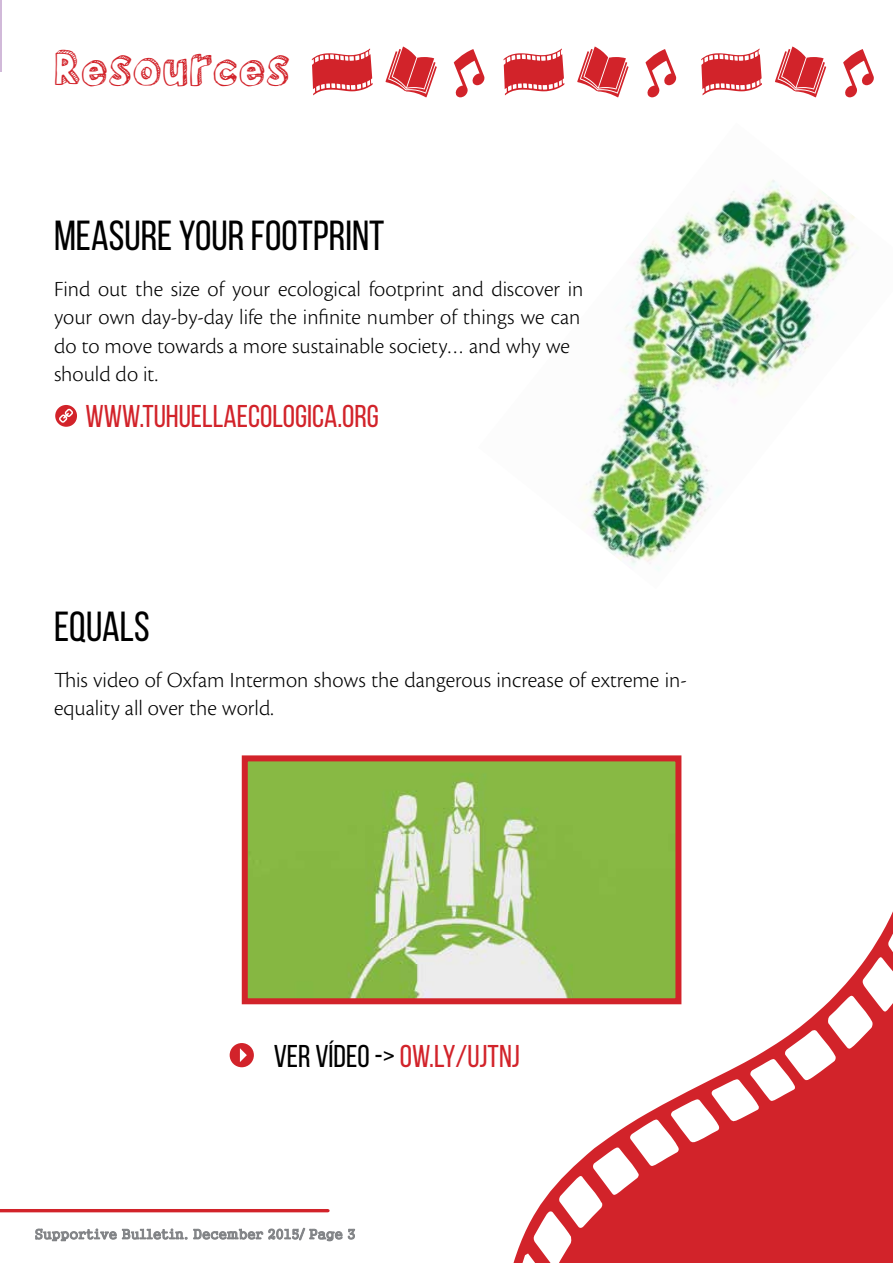
<style>
.page{position:relative;width:893px;height:1263px;background:#fff}
.page>*{position:absolute;margin:0;border:0;box-sizing:border-box;transform-origin:0 0}
.t1{font:42px "Bebas Neue";color:#000}
.t2{font:42px "Bokka Half Shadow";color:#d2232a}
.t3{font:31.5px "Bebas Neue";color:#d2232a}
.t4{font:300 22.5px/28.5px "Cronos Pro";color:#000}
.t5{font:13.5px "Gungsuh";color:#808285}
.s1{color:#000}
</style>
<div class="page">
<img style="left:581px;top:180px;width:278px;height:391px">
<hr style="left:0;top:0;width:1px;height:72px;background:#d1b9d9">
<svg style="left:35px;top:1227px;width:320px;height:15px"></svg>
<svg style="left:385px;top:46px;width:52px;height:51px"></svg>
<svg style="left:454px;top:49px;width:31px;height:48px"></svg>
<svg style="left:312px;top:48px;width:61px;height:47px"></svg>
<svg style="left:577px;top:46px;width:52px;height:51px"></svg>
<svg style="left:645px;top:49px;width:32px;height:48px"></svg>
<svg style="left:504px;top:48px;width:60px;height:47px"></svg>
<svg style="left:775px;top:46px;width:51px;height:51px"></svg>
<svg style="left:843px;top:49px;width:31px;height:48px"></svg>
<svg style="left:701px;top:48px;width:61px;height:47px"></svg>
<svg style="left:514px;top:890px;width:379px;height:373px"></svg>
<div style="left:230px;top:1043px;width:24px;height:24px;background:#d2232a;border-radius:50%"></div>
<svg style="left:240px;top:1048px;width:7px;height:14px"></svg>
<img style="left:249px;top:762px;width:425px;height:235px">
<div style="left:242px;top:755px;width:439px;height:249px;border:6px solid #d2232a"></div>
<hr style="left:0;top:1209px;width:328px;height:3px;background:#d2232a">
<svg style="left:55px;top:405px;width:22px;height:22px"></svg>
<svg style="left:59px;top:409px;width:14px;height:14px"></svg>
<h1 class="t2" style="left:54px;top:38px;width:238px">Resources</h1>
<h1 class="t1" style="left:54px;top:213px;width:332px">MEASURE YOUR FOOTPRINT</h1>
<p class="t4" style="left:54px;top:274px;width:531px">Find out the size of your ecological footprint and discover in your own day-by-day life the infinite number of things we can do to move towards a more sustainable society… and why we should do it.</p>
<h2 class="t3" style="left:86px;top:399px;width:295px">WWW.TUHUELLAECOLOGICA.ORG</h2>
<h1 class="t1" style="left:54px;top:604px;width:97px">EQUALS</h1>
<p class="t4" style="left:54px;top:665px;width:634px">This video of Oxfam Intermon shows the dangerous increase of extreme in&shy;equality all over the world.</p>
<h2 class="t3" style="left:274px;top:1039px;width:248px"><span class="s1">VER VÍDEO -&gt;</span> OW.LY/UJTNJ</h2>
<p class="t5" style="left:35px;top:1227px;width:322px">Supportive Bulletin. December 2015/ Page 3</p>
</div>
